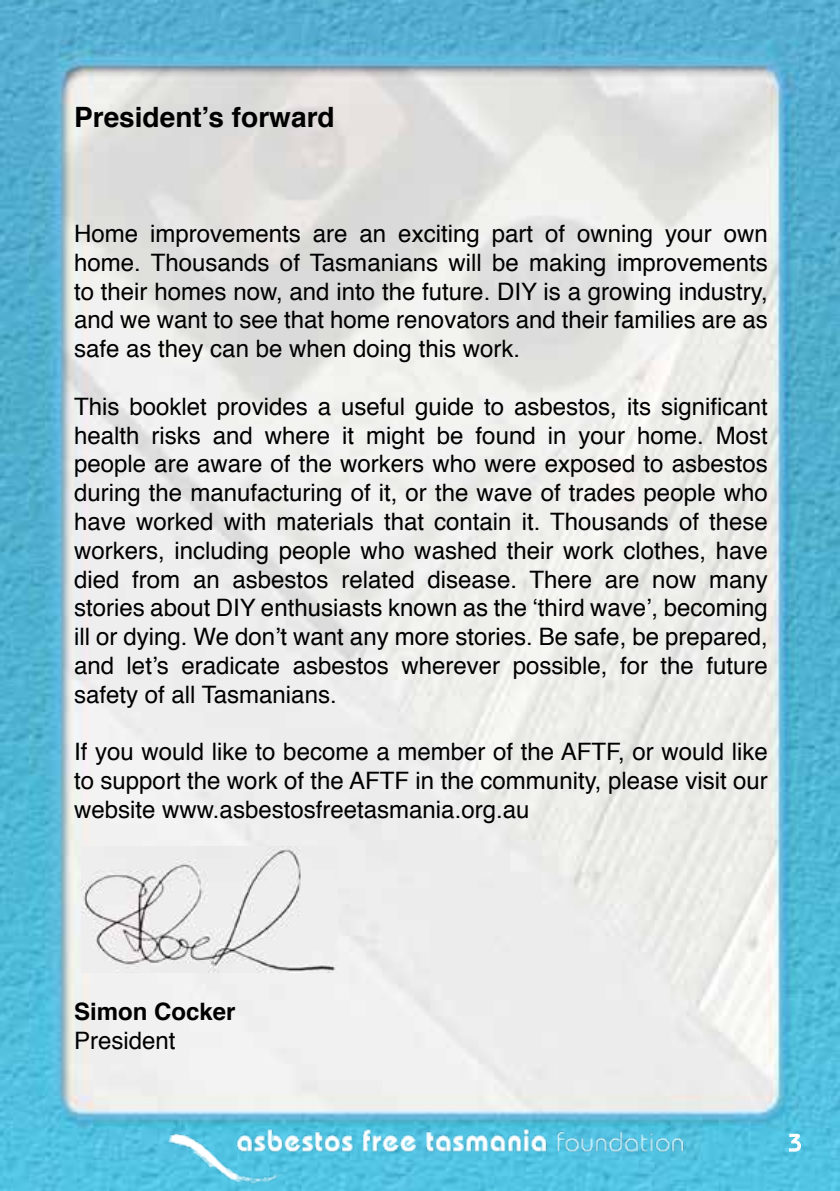
<style>
.page{position:relative;width:840px;height:1191px;background:#fff}
.page>*{position:absolute;margin:0;border:0;box-sizing:border-box;transform-origin:0 0}
.t1{font:700 28px "Helvetica";color:#000}
.t2{font:24px/28.8px "Helvetica";color:#000;text-align:justify}
.t3{font:700 24px "Helvetica";color:#000}
.t4{font:500 24px "Bauhaus IT Cby BT";color:#fff}
</style>
<div class="page">
<img style="left:0;top:0;width:839px;height:1191px">
<img style="left:163px;top:1117px;width:538px;height:74px">
<svg style="left:788px;top:1133px;width:13px;height:19px"></svg>
<img style="left:81px;top:847px;width:256px;height:125px">
<p class="t1" style="left:74px;top:94px;width:262px">President’s forward</p>
<p class="t2" style="left:74px;top:220px;width:695px">Home improvements are an exciting part of owning your own home. Thousands of Tasmanians will be making improvements to their homes now, and into the future. DIY is a growing industry, and we want to see that home renovators and their families are as safe as they can be when doing this work.</p>
<p class="t2" style="left:74px;top:393px;width:695px">This booklet provides a useful guide to asbestos, its significant health risks and where it might be found in your home. Most people are aware of the workers who were exposed to asbestos during the manufacturing of it, or the wave of trades people who have worked with materials that contain it. Thousands of these workers, including people who washed their work clothes, have died from an asbestos related disease. There are now many stories about DIY enthusiasts known as the ‘third wave’, becoming ill or dying. We don’t want any more stories. Be safe, be prepared, and let’s eradicate asbestos wherever possible, for the future safety of all Tasmanians.</p>
<p class="t2" style="left:74px;top:738px;width:695px">If you would like to become a member of the AFTF, or would like to support the work of the AFTF in the community, please visit our website www.asbestosfreetasmania.org.au</p>
<p class="t3" style="left:74px;top:992px;width:163px">Simon Cocker</p>
<p class="t2" style="left:74px;top:1026px;width:103px">President</p>
<p class="t4" style="left:787px;top:1128px;width:15px">3</p>
</div>
